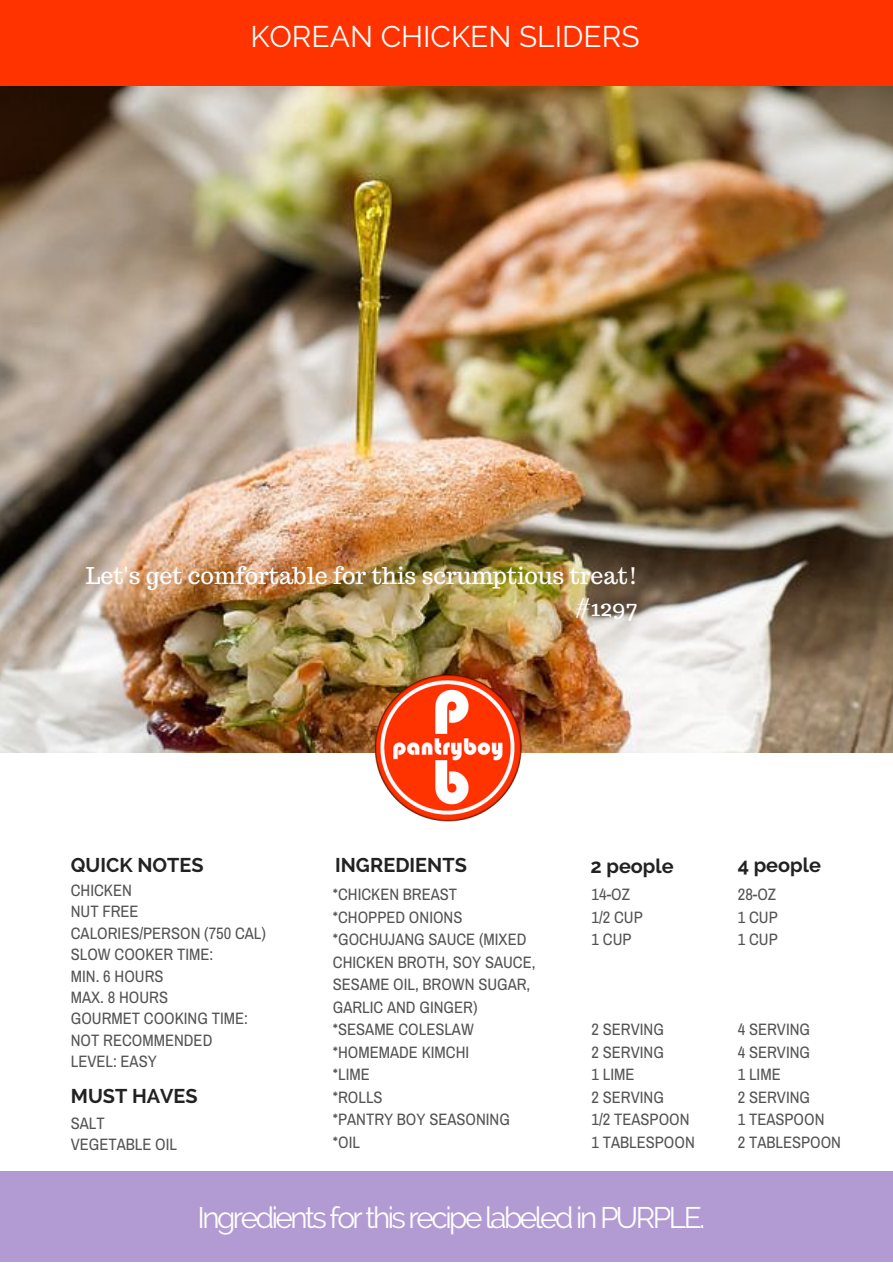
<style>
.page{position:relative;width:893px;height:1263px;background:#fff}
.page>*{position:absolute;margin:0;border:0;box-sizing:border-box;transform-origin:0 0}
.t1{font:29.7px "Raleway";letter-spacing:-.085em;color:#fff}
.t2{font:29.7px "Raleway";color:#fff}
.t3{font:23.1px/32.5px "Trocchi";color:#fff;text-align:right}
.t4{font:700 19.8px "Raleway";color:#222}
.t5{font:16.5px/22.5px "Archivo Narrow";color:#535353}
</style>
<div class="page">
<img style="left:0;top:86px;width:892px;height:666px">
<div style="left:0;top:3px;width:892px;height:72px;background:#f30"></div>
<div style="left:0;top:73px;width:892px;height:13px;background:#f30"></div>
<hr style="left:0;top:0;width:892px;height:4px;background:#f30">
<img style="left:371px;top:672px;width:154px;height:150px">
<div style="left:39px;top:1179px;width:823px;height:81px;background:#b29bd3"></div>
<div style="left:0;top:1170px;width:40px;height:10px;background:#b29bd3"></div>
<div style="left:0;top:1179px;width:40px;height:81px;background:#b29bd3"></div>
<svg style="left:0;top:1260px;width:39px;height:1px"></svg>
<hr style="left:39px;top:1259px;width:823px;height:2px;background:#b29bd3">
<svg style="left:862px;top:1260px;width:30px;height:1px"></svg>
<div style="left:861px;top:1179px;width:31px;height:81px;background:#b29bd3"></div>
<div style="left:861px;top:1170px;width:31px;height:10px;background:#b29bd3"></div>
<div style="left:39px;top:1170px;width:823px;height:10px;background:#b29bd3"></div>
<h1 class="t2" style="left:250px;top:19px;width:391px">KOREAN CHICKEN SLIDERS</h1>
<h2 class="t3" style="left:86px;top:559px;width:553px">Let's get comfortable for this scrumptious treat! #1297</h2>
<p class="t4" style="left:71px;top:853px;width:134px">QUICK NOTES</p>
<p class="t4" style="left:590px;top:854px;width:85px">2 people</p>
<p class="t4" style="left:737px;top:853px;width:85px">4 people</p>
<p class="t5" style="left:71px;top:879px;width:197px;line-height:21.3px">CHICKEN<br>NUT FREE<br>CALORIES/PERSON (750 CAL)<br>SLOW COOKER TIME:<br>MIN. 6 HOURS<br>MAX. 8 HOURS<br>GOURMET COOKING TIME:<br>NOT RECOMMENDED<br>LEVEL: EASY</p>
<p class="t4" style="left:335px;top:853px;width:133px">INGREDIENTS</p>
<p class="t5" style="left:333px;top:883px;width:204px">*CHICKEN BREAST<br>*CHOPPED ONIONS *GOCHUJANG SAUCE (MIXED<br>CHICKEN BROTH, SOY SAUCE,<br>SESAME OIL, BROWN SUGAR,<br>GARLIC AND GINGER) *SESAME COLESLAW *HOMEMADE KIMCHI<br>*LIME<br>*ROLLS<br>*PANTRY BOY SEASONING *OIL</p>
<p class="t5" style="left:591px;top:883px;width:53px">14-OZ<br>1/2 CUP<br>1 CUP</p>
<p class="t5" style="left:737px;top:883px;width:41px;text-align:justify">28-OZ 1 CUP 1 CUP</p>
<p class="t5" style="left:591px;top:1017px;width:105px">2 SERVING<br>2 SERVING<br>1 LIME<br>2 SERVING<br>1/2 TEASPOON<br>1 TABLESPOON</p>
<p class="t5" style="left:737px;top:1017px;width:105px">4 SERVING<br>4 SERVING<br>1 LIME<br>2 SERVING<br>1 TEASPOON<br>2 TABLESPOON</p>
<p class="t4" style="left:71px;top:1084px;width:128px">MUST HAVES</p>
<p class="t5" style="left:71px;top:1112px;width:108px;line-height:21.3px">SALT<br>VEGETABLE OIL</p>
<h1 class="t1" style="left:197px;top:1200px;width:509px">Ingredients for this recipe labeled in PURPLE.</h1>
</div>
